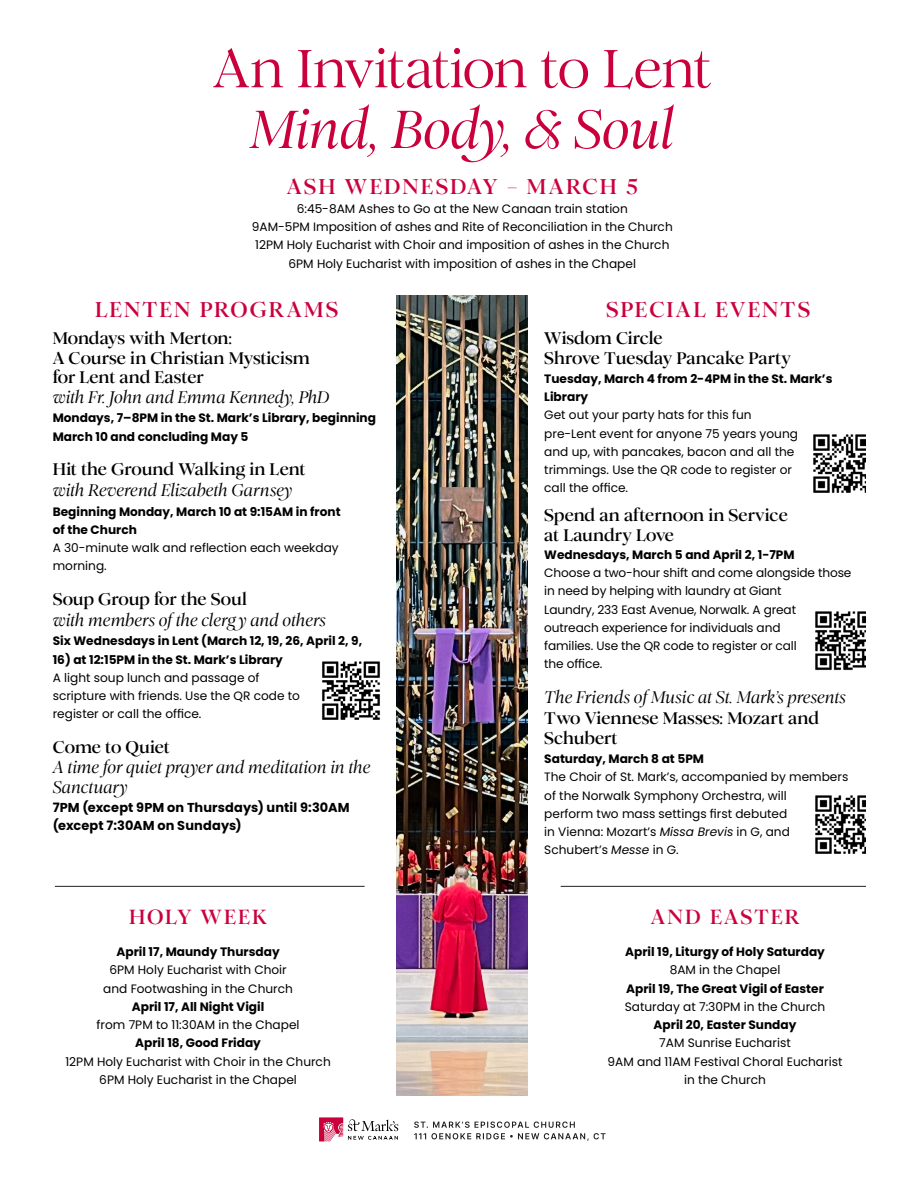
<style>
.page{position:relative;width:918px;height:1188px;background:#fff}
.page>*{position:absolute;margin:0;border:0;box-sizing:border-box;transform-origin:0 0}
.t1{font:500 53.1px/60.8px "Romie";letter-spacing:-.015em;color:#ca003d;text-align:center}
.t2{font:700 21.3px "Romie Trial";letter-spacing:.1em;color:#ca003d}
.t3{font:700 20.4px "Romie Trial";letter-spacing:.1em;color:#ca003d}
.t4{font:italic 500 16.65px/20.2px "Romie Trial";letter-spacing:-.005em;color:#000}
.t5{font:700 16.65px/19.8px "Romie Trial";letter-spacing:-.005em;color:#000}
.t6{font:700 12.9px/18.1px "Poppins";letter-spacing:.01em;color:#000}
.t7{font:12.15px/18.1px "Poppins";color:#000}
.t8{font:700 12.15px/18.1px "Poppins";color:#000}
.s1{font-style:italic}
.s2{font-weight:500;font-style:italic}
.s3{font-weight:700;font-style:normal}
.s4{font-weight:400}
.s5{font-weight:700}
</style>
<div class="page">
<svg style="left:319px;top:1117px;width:79px;height:24px"></svg>
<svg style="left:414px;top:1122px;width:192px;height:19px"></svg>
<img style="left:815px;top:795px;width:51px;height:59px">
<img style="left:322px;top:661px;width:58px;height:59px">
<img style="left:815px;top:611px;width:51px;height:59px">
<img style="left:813px;top:434px;width:53px;height:59px">
<hr style="left:55px;top:886px;width:310px;height:1px;background:#231f20">
<hr style="left:561px;top:886px;width:305px;height:1px;background:#231f20">
<img style="left:396px;top:296px;width:132px;height:800px">
<p class="t1" style="left:213px;top:32px;width:500px">An Invitation to Lent<br><span class="s1">Mind, Body, &amp; Soul</span></p>
<p class="t2" style="left:287px;top:167px;width:352px">ASH WEDNESDAY – MARCH 5</p>
<p class="t7" style="left:252px;top:200px;width:422px;text-align:center">6:45-8AM Ashes to Go at the New Canaan train station<br>9AM-5PM Imposition of ashes and Rite of Reconciliation in the Church 12PM Holy Eucharist with Choir and imposition of ashes in the Church 6PM Holy Eucharist with imposition of ashes in the Chapel</p>
<p class="t2" style="left:95px;top:291px;width:245px">LENTEN PROGRAMS</p>
<p class="t5" style="left:53px;top:326px;width:278px">Mondays with Merton:<br>A Course in Christian Mysticism for Lent and Easter<br><span class="s2">with Fr. John and Emma Kennedy, PhD</span></p>
<p class="t8" style="left:53px;top:409px;width:325px">Mondays, 7–8PM in the St. Mark’s Library, beginning<br>March 10 and concluding May 5</p>
<p class="t4" style="left:53px;top:457px;width:254px;line-height:20.9px"><span class="s3">Hit the Ground Walking in Lent </span>with Reverend Elizabeth Garnsey</p>
<p class="t8" style="left:53px;top:502px;width:289px">Beginning Monday, March 10 at 9:15AM in front of the Church<br><span class="s4">A 30-minute walk and reflection each weekday morning.</span></p>
<p class="t4" style="left:53px;top:587px;width:275px;line-height:20.9px"><span class="s3">Soup Group for the Soul<br></span>with members of the clerg y and others</p>
<p class="t8" style="left:53px;top:632px;width:311px">Six Wednesdays in Lent (March 12, 19, 26, April 2, 9,</p>
<p class="t7" style="left:53px;top:650px;width:249px"><span class="s5">16) at 12:15PM in the St. Mark’s Library<br></span>A light soup lunch and passage of scripture with friends. Use the QR code to register or call the office.</p>
<p class="t4" style="left:53px;top:736px;width:319px;line-height:19.8px"><span class="s3">Come to Quiet<br></span>A time for quiet prayer and meditation in the<br>Sanctuary</p>
<p class="t6" style="left:53px;top:799px;width:298px">7PM (except 9PM on Thursdays) until 9:30AM (except 7:30AM on Sundays)</p>
<p class="t3" style="left:129px;top:899px;width:140px">HOLY WEEK</p>
<p class="t7" style="left:65px;top:943px;width:267px;text-align:center"><span class="s5">April 17, Maundy Thursday<br></span>6PM Holy Eucharist with Choir<br>and Footwashing in the Church<br><span class="s5">April 17, All Night Vigil<br></span>from 7PM to 11:30AM in the Chapel<br><span class="s5">April 18, Good Friday<br></span>12PM Holy Eucharist with Choir in the Church<br>6PM Holy Eucharist in the Chapel</p>
<p class="t2" style="left:606px;top:291px;width:206px">SPECIAL EVENTS</p>
<p class="t5" style="left:544px;top:326px;width:248px">Wisdom Circle<br>Shrove Tuesday Pancake Party</p>
<p class="t7" style="left:544px;top:370px;width:290px"><span class="s5">Tuesday, March 4 from 2-4PM in the St. Mark’s<br>Library<br></span>Get out your party hats for this fun<br>pre-Lent event for anyone 75 years young<br>and up, with pancakes, bacon and all the trimmings. Use the QR code to register or<br>call the office.</p>
<p class="t5" style="left:544px;top:503px;width:245px">Spend an afternoon in Service at Laundry Love</p>
<p class="t7" style="left:544px;top:546px;width:309px"><span class="s5">Wednesdays, March 5 and April 2, 1-7PM<br></span>Choose a two-hour shift and come alongside those in need by helping with laundry at Giant<br>Laundry, 233 East Avenue, Norwalk. A great outreach experience for individuals and<br>families. Use the QR code to register or call<br>the office.</p>
<p class="t4" style="left:544px;top:685px;width:303px">The Friends of Music at St. Mark’s presents<br><span class="s3">Two Viennese Masses: Mozart and<br>Schubert</span></p>
<p class="t7" style="left:544px;top:750px;width:306px"><span class="s5">Saturday, March 8 at 5PM<br></span>The Choir of St. Mark’s, accompanied by members of the Norwalk Symphony Orchestra, will<br>perform two mass settings first debuted<br>in Vienna: Mozart’s <span class="s1">Missa Brevis</span> in G, and Schubert’s <span class="s1">Messe</span> in G.</p>
<p class="t3" style="left:651px;top:899px;width:150px">AND EASTER</p>
<p class="t7" style="left:608px;top:943px;width:236px;text-align:center"><span class="s5">April 19, Liturgy of Holy Saturday<br></span>8AM in the Chapel<br><span class="s5">April 19, The Great Vigil of Easter<br></span>Saturday at 7:30PM in the Church<br><span class="s5">April 20, Easter Sunday<br></span>7AM Sunrise Eucharist<br>9AM and 11AM Festival Choral Eucharist in the Church</p>
</div>
